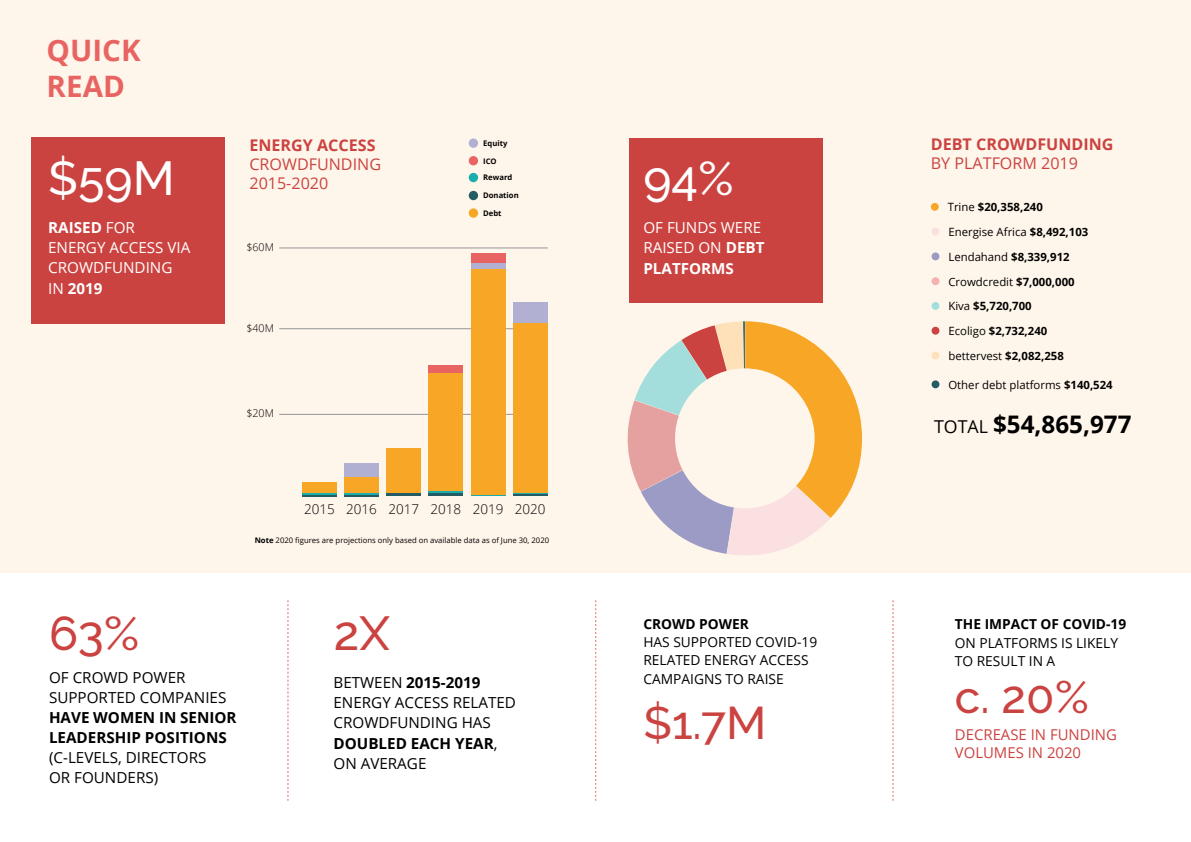
<style>
.page{position:relative;width:1191px;height:842px;background:#fff}
.page>*{position:absolute;margin:0;border:0;box-sizing:border-box;transform-origin:0 0}
.t1{font:500 48px "Raleway";color:#fff}
.t2{font:500 48px "Raleway";color:#cb4340}
.t3{font:500 46.1px "Raleway";color:#cb4340}
.t4{font:700 29.5px/35.5px "Open Sans";color:#e86462}
.t5{font:700 24.2px "Open Sans";color:#000}
.t6{font:16.1px/19.3px "Open Sans";color:#cb4340}
.t7{font:700 16.1px "Open Sans";color:#cb4340}
.t8{font:15.2px/20.3px "Open Sans";color:#000}
.t9{font:15.2px/20.3px "Open Sans";color:#fff}
.t10{font:700 15.2px/19.9px "Open Sans";color:#000}
.t11{font:14.9px/18.3px "Open Sans";color:#cb4340}
.t12{font:13.8px/18.3px "Open Sans";color:#000}
.t13{font:700 13.8px "Open Sans";color:#000}
.t14{font:300 13.5px "Open Sans";color:#000}
.t15{font:700 11.4px/24.8px "Open Sans";color:#000}
.t16{font:11.4px "Open Sans";color:#000}
.t17{font:300 10.7px "Open Sans";color:#000}
.t18{font:7.7px "Open Sans";color:#000}
.t19{font:700 7.7px "Open Sans";color:#000}
.s1{font-weight:700}
.s2{font-weight:400}
.s3{font-weight:400;font-size:17.7px}
</style>
<div class="page">
<div style="left:0;top:0;width:1191px;height:573px;background:#fff6eb"></div>
<div style="left:629px;top:138px;width:193px;height:164px;background:#cb4340"></div>
<div style="left:31px;top:138px;width:193px;height:186px;background:#cb4340"></div>
<hr style="left:279px;top:248px;width:268px;height:1px;background:#939598">
<hr style="left:279px;top:329px;width:268px;height:1px;background:#939598">
<hr style="left:279px;top:414px;width:268px;height:1px;background:#939598">
<div style="left:469px;top:208px;width:9px;height:10px;background:#f7a725;border-radius:50%"></div>
<div style="left:469px;top:191px;width:9px;height:9px;background:#255c63;border-radius:50%"></div>
<div style="left:469px;top:173px;width:9px;height:9px;background:#1aadab;border-radius:50%"></div>
<div style="left:469px;top:156px;width:9px;height:9px;background:#e86462;border-radius:50%"></div>
<div style="left:469px;top:138px;width:9px;height:10px;background:#b1b0d2;border-radius:50%"></div>
<div style="left:302px;top:482px;width:35px;height:11px;background:#f7a725"></div>
<hr style="left:302px;top:493px;width:35px;height:2px;background:#1aadab">
<hr style="left:302px;top:495px;width:35px;height:1px;background:#255c63">
<hr style="left:344px;top:493px;width:35px;height:2px;background:#1aadab">
<hr style="left:344px;top:495px;width:35px;height:1px;background:#255c63">
<div style="left:344px;top:476px;width:35px;height:17px;background:#f7a725"></div>
<div style="left:344px;top:463px;width:35px;height:13px;background:#b1b0d2"></div>
<hr style="left:386px;top:493px;width:35px;height:3px;background:#255c63">
<div style="left:386px;top:448px;width:35px;height:45px;background:#f7a725"></div>
<hr style="left:428px;top:493px;width:35px;height:3px;background:#255c63">
<div style="left:428px;top:373px;width:35px;height:118px;background:#f7a725"></div>
<div style="left:428px;top:366px;width:35px;height:7px;background:#e86462"></div>
<hr style="left:428px;top:491px;width:35px;height:2px;background:#1aadab">
<div style="left:471px;top:268px;width:34px;height:227px;background:#f7a725"></div>
<hr style="left:471px;top:495px;width:34px;height:1px;background:#1aadab">
<div style="left:471px;top:262px;width:34px;height:6px;background:#b1b0d2"></div>
<div style="left:471px;top:253px;width:34px;height:9px;background:#e86462"></div>
<div style="left:513px;top:322px;width:34px;height:171px;background:#f7a725"></div>
<div style="left:513px;top:302px;width:34px;height:20px;background:#b1b0d2"></div>
<hr style="left:513px;top:493px;width:34px;height:1px;background:#1aadab">
<hr style="left:513px;top:494px;width:34px;height:2px;background:#255c63">
<svg style="left:288px;top:600px;width:1px;height:201px"></svg>
<svg style="left:892px;top:600px;width:1px;height:201px"></svg>
<svg style="left:595px;top:600px;width:1px;height:201px"></svg>
<div style="left:931px;top:203px;width:7px;height:8px;background:#f7a725;border-radius:50%"></div>
<div style="left:931px;top:228px;width:8px;height:8px;background:#fae0e0;border-radius:50%"></div>
<div style="left:931px;top:252px;width:8px;height:8px;background:#9b9bc5;border-radius:50%"></div>
<div style="left:931px;top:277px;width:8px;height:8px;background:#f4b1b0;border-radius:50%"></div>
<div style="left:931px;top:302px;width:8px;height:8px;background:#a3dedd;border-radius:50%"></div>
<div style="left:931px;top:327px;width:8px;height:8px;background:#cb4340;border-radius:50%"></div>
<div style="left:931px;top:351px;width:8px;height:8px;background:#fee1b9;border-radius:50%"></div>
<div style="left:931px;top:380px;width:8px;height:8px;background:#255c63;border-radius:50%"></div>
<svg style="left:627px;top:321px;width:235px;height:234px"></svg>
<div style="left:675px;top:368px;width:139px;height:140px;background:#fff6eb;border-radius:50%"></div>
<h3 class="t4" style="left:47px;top:32px;width:96px">QUICK<br>READ</h3>
<h1 class="t1" style="left:48px;top:150px;width:128px">$59M</h1>
<p class="t9" style="left:48px;top:217px;width:144px"><span class="s1">RAISED</span> FOR<br>ENERGY ACCESS VIA<br>CROWDFUNDING<br>IN <span class="s1">2019</span></p>
<p class="t7" style="left:249px;top:134px;width:128px">ENERGY ACCESS</p>
<p class="t6" style="left:249px;top:154px;width:133px">CROWDFUNDING<br>2015-2020</p>
<p class="t17" style="left:246px;top:240px;width:29px">$60M</p>
<p class="t17" style="left:246px;top:321px;width:29px">$40M</p>
<p class="t17" style="left:246px;top:406px;width:29px">$20M</p>
<p class="t19" style="left:483px;top:138px;width:26px">Equity</p>
<p class="t19" style="left:483px;top:155px;width:15px">ICO</p>
<p class="t19" style="left:483px;top:172px;width:31px">Reward</p>
<p class="t19" style="left:483px;top:190px;width:37px">Donation</p>
<p class="t19" style="left:483px;top:208px;width:20px">Debt</p>
<p class="t14" style="left:304px;top:500px;width:243px">2015 2016 2017 2018 2019 2020</p>
<p class="t18" style="left:255px;top:535px;width:296px"><span class="s1">Note</span> 2020 figures are projections only based on available data as of June 30, 2020</p>
<h1 class="t2" style="left:49px;top:605px;width:92px">63%</h1>
<p class="t8" style="left:49px;top:667px;width:179px;line-height:19.9px">OF CROWD POWER<br>SUPPORTED COMPANIES</p>
<p class="t10" style="left:49px;top:707px;width:189px">HAVE WOMEN IN SENIOR<br>LEADERSHIP POSITIONS</p>
<p class="t8" style="left:49px;top:747px;width:159px;line-height:19.9px">(C-LEVELS, DIRECTORS<br>OR FOUNDERS)</p>
<h1 class="t2" style="left:333px;top:605px;width:58px">2X</h1>
<p class="t8" style="left:333px;top:672px;width:184px">BETWEEN <span class="s1">2015-2019<br></span>ENERGY ACCESS RELATED<br>CROWDFUNDING HAS<br><span class="s1">DOUBLED EACH YEAR</span>,<br>ON AVERAGE</p>
<h1 class="t1" style="left:643px;top:150px;width:92px">94%</h1>
<p class="t9" style="left:643px;top:217px;width:123px">OF FUNDS WERE<br>RAISED ON <span class="s1">DEBT<br>PLATFORMS</span></p>
<p class="t13" style="left:643px;top:614px;width:107px">CROWD POWER</p>
<p class="t12" style="left:643px;top:632px;width:175px">HAS SUPPORTED COVID-19<br>RELATED ENERGY ACCESS<br>CAMPAIGNS TO RAISE</p>
<h2 class="t3" style="left:643px;top:696px;width:125px">$1.7M</h2>
<p class="t7" style="left:931px;top:133px;width:184px">DEBT CROWDFUNDING</p>
<p class="t6" style="left:931px;top:153px;width:149px">BY PLATFORM 2019</p>
<p class="t15" style="left:947px;top:194px;width:142px"><span class="s2">Trine</span> $20,358,240<br><span class="s2">Energise Africa</span> $8,492,103<br><span class="s2">Lendahand</span> $8,339,912<br><span class="s2">Crowdcredit</span> $7,000,000<br><span class="s2">Kiva</span> $5,720,700<br><span class="s2">Ecoligo</span> $2,732,240 <span class="s2">bettervest</span> $2,082,258</p>
<p class="t16" style="left:948px;top:377px;width:166px">Other debt platforms <span class="s1">$140,524</span></p>
<h3 class="t5" style="left:934px;top:407px;width:199px"><span class="s3">TOTAL</span> $54,865,977</h3>
<p class="t13" style="left:955px;top:614px;width:173px">THE IMPACT OF COVID-19</p>
<p class="t12" style="left:955px;top:633px;width:165px">ON PLATFORMS IS LIKELY<br>TO RESULT IN A</p>
<h2 class="t3" style="left:955px;top:671px;width:136px">c. 20%</h2>
<p class="t11" style="left:955px;top:725px;width:163px">DECREASE IN FUNDING<br>VOLUMES IN 2020</p>
</div>
